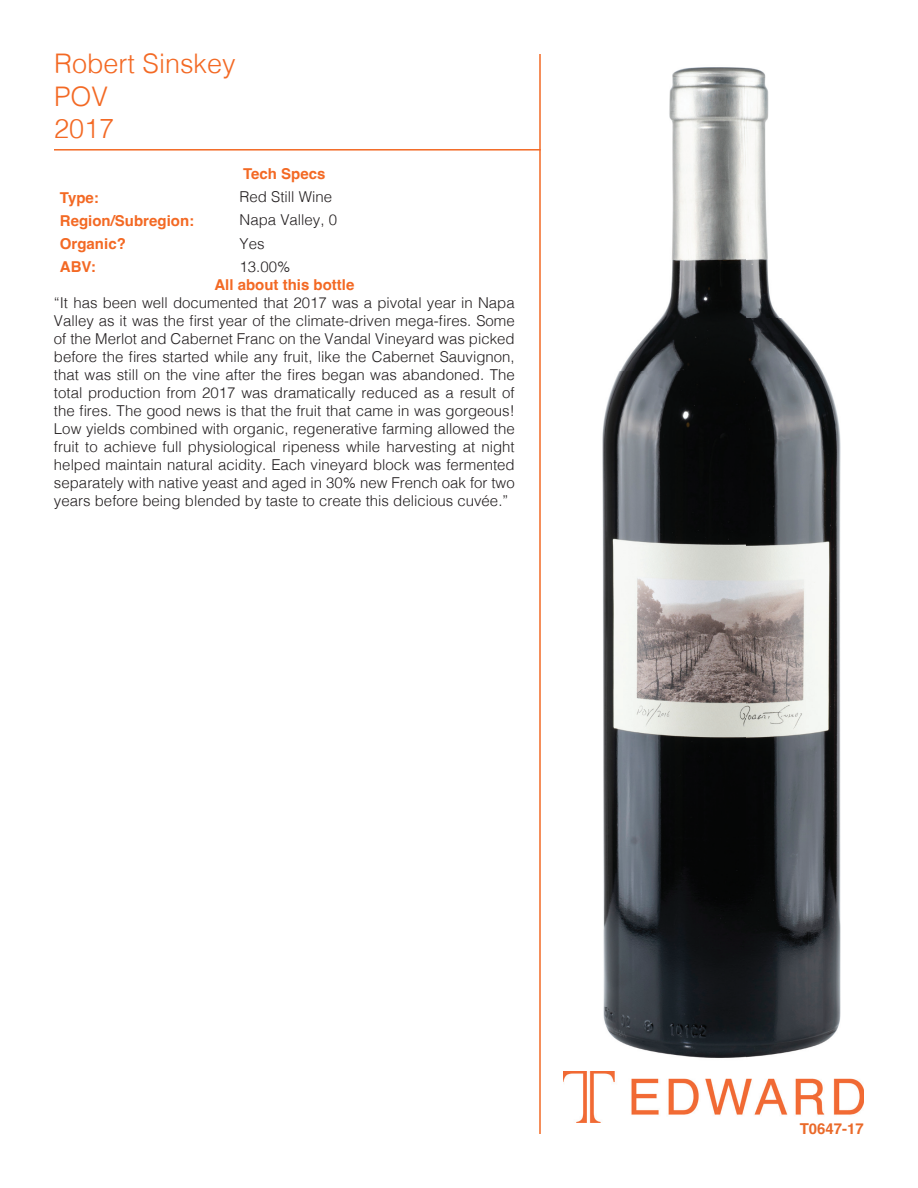
<style>
.page{position:relative;width:918px;height:1188px;background:#fff}
.page>*{position:absolute;margin:0;border:0;box-sizing:border-box;transform-origin:0 0}
.t1{font:300 27px/32.4px "Helvetica";color:#f36924}
.t2{font:300 15px/18px "Helvetica";color:#231f20;text-align:justify}
.t3{font:700 15px "Helvetica";color:#f36924}
.t4{font:700 15px "Helvetica";color:#ea6929}
</style>
<div class="page">
<img style="left:602px;top:67px;width:239px;height:991px">
<hr style="left:539px;top:54px;width:2px;height:1080px;background:#f36924">
<hr style="left:54px;top:149px;width:487px;height:2px;background:#f36924">
<img style="left:563px;top:1071px;width:301px;height:52px">
<h1 class="t1" style="left:54px;top:46px;width:183px">Robert Sinskey<br>POV<br>2017</h1>
<p class="t3" style="left:243px;top:165px;width:84px">Tech Specs</p>
<p class="t3" style="left:60px;top:188px;width:40px">Type:</p>
<p class="t2" style="left:240px;top:187px;width:94px">Red Still Wine</p>
<p class="t3" style="left:60px;top:211px;width:136px">Region/Subregion:</p>
<p class="t2" style="left:240px;top:210px;width:99px">Napa Valley, 0</p>
<p class="t3" style="left:60px;top:235px;width:67px">Organic?</p>
<p class="t2" style="left:240px;top:233px;width:27px">Yes</p>
<p class="t3" style="left:60px;top:258px;width:37px">ABV:</p>
<p class="t2" style="left:240px;top:256px;width:52px">13.00%</p>
<p class="t3" style="left:214px;top:275px;width:142px">All about this bottle</p>
<p class="t2" style="left:54px;top:293px;width:462px">“It has been well documented that 2017 was a pivotal year in Napa Valley as it was the first year of the climate-driven mega-fires. Some of the Merlot and Cabernet Franc on the Vandal Vineyard was picked before the fires started while any fruit, like the Cabernet Sauvignon, that was still on the vine after the fires began was abandoned. The total production from 2017 was dramatically reduced as a result of the fires. The good news is that the fruit that came in was gorgeous!<br>Low yields combined with organic, regenerative farming allowed the fruit to achieve full physiological ripeness while harvesting at night helped maintain natural acidity. Each vineyard block was fermented separately with native yeast and aged in 30% new French oak for two years before being blended by taste to create this delicious cuvée.”</p>
<p class="t4" style="left:800px;top:1120px;width:66px">T0647-17</p>
</div>
